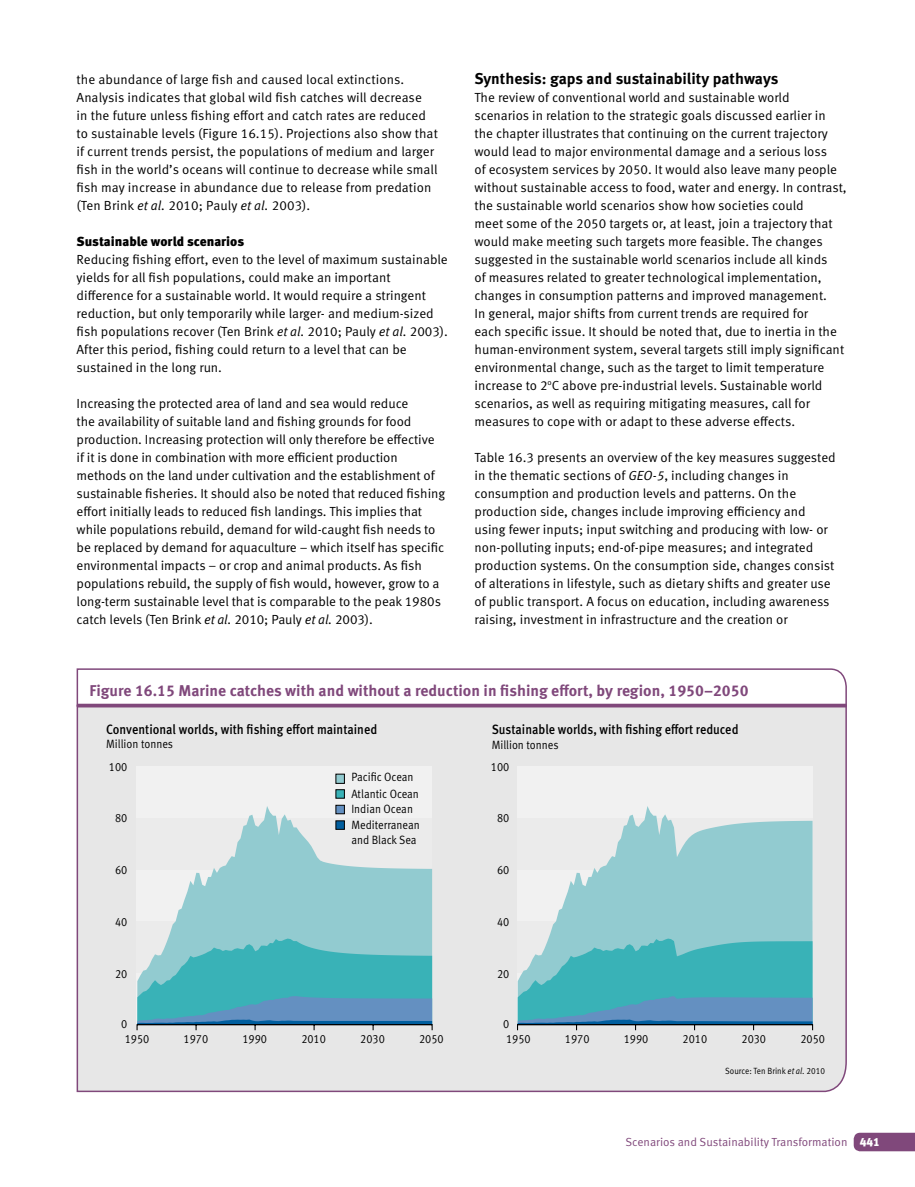
<style>
.page{position:relative;width:915px;height:1187px;background:#fff}
.page>*{position:absolute;margin:0;border:0;box-sizing:border-box;transform-origin:0 0}
.t1{font:700 15.6px "Meta Pro";color:#80487b}
.t2{font:700 15.6px "Meta Pro";letter-spacing:-.005em;color:#000}
.t3{font:500 13.5px "Meta Pro";color:#000;scale:.9 1}
.t4{font:13.2px/18px "Meta Pro";letter-spacing:-.005em;color:#000}
.t5{font:900 13.2px "Meta Pro";letter-spacing:-.005em;color:#000}
.t6{font:12px/16.8px "Meta Pro";color:#000;scale:.9 1}
.t7{font:11.7px "Meta Pro";color:#80487b}
.t8{font:9px "Meta Pro";color:#000;scale:.9 1}
.s1{font-style:italic}
.s2{font-weight:900;color:#fff}
</style>
<div class="page">
<svg style="left:853px;top:1132px;width:61px;height:19px"></svg>
<svg style="left:76px;top:707px;width:771px;height:385px"></svg>
<svg style="left:76px;top:668px;width:771px;height:39px"></svg>
<svg style="left:77px;top:703px;width:769px;height:4px;fill:#80487b"></svg>
<div style="left:94px;top:716px;width:739px;height:364px;background:#e7e7e7"></div>
<div style="left:137px;top:766px;width:294px;height:51px;background:#f1f1f1"></div>
<div style="left:517px;top:766px;width:295px;height:51px;background:#f1f1f1"></div>
<svg style="left:168px;top:806px;width:264px;height:132px;fill:#92cbd0"></svg>
<svg style="left:548px;top:806px;width:264px;height:132px;fill:#92cbd0"></svg>
<svg style="left:335px;top:820px;width:9px;height:9px"></svg>
<div style="left:335px;top:805px;width:9px;height:9px;background:#6490c1;border:1px solid #000"></div>
<svg style="left:335px;top:789px;width:9px;height:9px"></svg>
<svg style="left:335px;top:773px;width:9px;height:10px"></svg>
<svg style="left:136px;top:938px;width:677px;height:93px"></svg>
<p class="t4" style="left:77px;top:70px;width:363px">the abundance of large fish and caused local extinctions.<br>Analysis indicates that global wild fish catches will decrease<br>in the future unless fishing effort and catch rates are reduced to sustainable levels (Figure 16.15). Projections also show that if current trends persist, the populations of medium and larger fish in the world’s oceans will continue to decrease while small fish may increase in abundance due to release from predation (Ten Brink <span class="s1">et al.</span> 2010; Pauly <span class="s1">et al.</span> 2003).</p>
<p class="t5" style="left:77px;top:233px;width:169px">Sustainable world scenarios</p>
<p class="t4" style="left:77px;top:250px;width:373px">Reducing fishing effort, even to the level of maximum sustainable yields for all fish populations, could make an important difference for a sustainable world. It would require a stringent reduction, but only temporarily while larger- and medium-sized fish populations recover (Ten Brink <span class="s1">et al.</span> 2010; Pauly <span class="s1">et al.</span> 2003).<br>After this period, fishing could return to a level that can be sustained in the long run.</p>
<p class="t4" style="left:77px;top:394px;width:370px">Increasing the protected area of land and sea would reduce<br>the availability of suitable land and fishing grounds for food production. Increasing protection will only therefore be effective if it is done in combination with more efficient production methods on the land under cultivation and the establishment of sustainable fisheries. It should also be noted that reduced fishing effort initially leads to reduced fish landings. This implies that while populations rebuild, demand for wild-caught fish needs to be replaced by demand for aquaculture – which itself has specific environmental impacts – or crop and animal products. As fish populations rebuild, the supply of fish would, however, grow to a long-term sustainable level that is comparable to the peak 1980s catch levels (Ten Brink <span class="s1">et al.</span> 2010; Pauly <span class="s1">et al.</span> 2003).</p>
<p class="t2" style="left:474px;top:68px;width:305px">Synthesis: gaps and sustainability pathways</p>
<p class="t4" style="left:474px;top:88px;width:373px">The review of conventional world and sustainable world scenarios in relation to the strategic goals discussed earlier in the chapter illustrates that continuing on the current trajectory would lead to major environmental damage and a serious loss<br>of ecosystem services by 2050. It would also leave many people without sustainable access to food, water and energy. In contrast, the sustainable world scenarios show how societies could<br>meet some of the 2050 targets or, at least, join a trajectory that would make meeting such targets more feasible. The changes suggested in the sustainable world scenarios include all kinds<br>of measures related to greater technological implementation, changes in consumption patterns and improved management.<br>In general, major shifts from current trends are required for<br>each specific issue. It should be noted that, due to inertia in the human-environment system, several targets still imply significant environmental change, such as the target to limit temperature increase to 2<sup>o</sup>C above pre-industrial levels. Sustainable world scenarios, as well as requiring mitigating measures, call for measures to cope with or adapt to these adverse effects.</p>
<p class="t4" style="left:474px;top:448px;width:362px">Table 16.3 presents an overview of the key measures suggested in the thematic sections of <span class="s1">GEO-5</span>, including changes in consumption and production levels and patterns. On the production side, changes include improving efficiency and using fewer inputs; input switching and producing with low- or non-polluting inputs; end-of-pipe measures; and integrated production systems. On the consumption side, changes consist of alterations in lifestyle, such as dietary shifts and greater use of public transport. A focus on education, including awareness raising, investment in infrastructure and the creation or</p>
<p class="t1" style="left:89px;top:680px;width:660px">Figure 16.15 Marine catches with and without a reduction in fishing effort, by region, 1950–2050</p>
<p class="t3" style="left:106px;top:720px;width:302px">Conventional worlds, with fishing effort maintained</p>
<p class="t6" style="left:106px;top:735px;width:76px">Million tonnes</p>
<p class="t3" style="left:491px;top:720px;width:276px">Sustainable worlds, with fishing effort reduced</p>
<p class="t6" style="left:491px;top:736px;width:76px">Million tonnes</p>
<p class="t6" style="left:109px;top:758px;width:22px">100</p>
<p class="t6" style="left:115px;top:810px;width:15px">80</p>
<p class="t6" style="left:351px;top:769px;width:77px">Pacific Ocean<br>Atlantic Ocean</p>
<p class="t6" style="left:351px;top:801px;width:78px;line-height:15.9px">Indian Ocean<br>Mediterranean</p>
<p class="t6" style="left:351px;top:831px;width:74px">and Black Sea</p>
<p class="t6" style="left:490px;top:758px;width:22px">100</p>
<p class="t6" style="left:497px;top:810px;width:15px">80</p>
<p class="t6" style="left:115px;top:861px;width:15px">60</p>
<p class="t6" style="left:497px;top:861px;width:15px">60</p>
<p class="t6" style="left:115px;top:913px;width:15px">40</p>
<p class="t6" style="left:497px;top:913px;width:15px">40</p>
<p class="t6" style="left:115px;top:965px;width:15px">20</p>
<p class="t6" style="left:497px;top:965px;width:15px">20</p>
<p class="t6" style="left:121px;top:1015px;width:8px">0</p>
<p class="t6" style="left:503px;top:1015px;width:8px">0</p>
<p class="t6" style="left:125px;top:1030px;width:29px">1950</p>
<p class="t6" style="left:183px;top:1030px;width:29px">1970</p>
<p class="t6" style="left:242px;top:1030px;width:29px">1990</p>
<p class="t6" style="left:301px;top:1030px;width:29px">2010</p>
<p class="t6" style="left:360px;top:1030px;width:29px">2030</p>
<p class="t6" style="left:419px;top:1030px;width:29px">2050</p>
<p class="t6" style="left:506px;top:1030px;width:29px">1950</p>
<p class="t6" style="left:564px;top:1030px;width:29px">1970</p>
<p class="t6" style="left:623px;top:1030px;width:29px">1990</p>
<p class="t6" style="left:682px;top:1030px;width:29px">2010</p>
<p class="t6" style="left:741px;top:1030px;width:29px">2030</p>
<p class="t6" style="left:800px;top:1030px;width:29px">2050</p>
<p class="t8" style="left:725px;top:1065px;width:112px">Source: Ten Brink <span class="s1">et al.</span> 2010</p>
<p class="t7" style="left:625px;top:1134px;width:256px">Scenarios and Sustainability Transformation <span class="s2">441</span></p>
</div>
